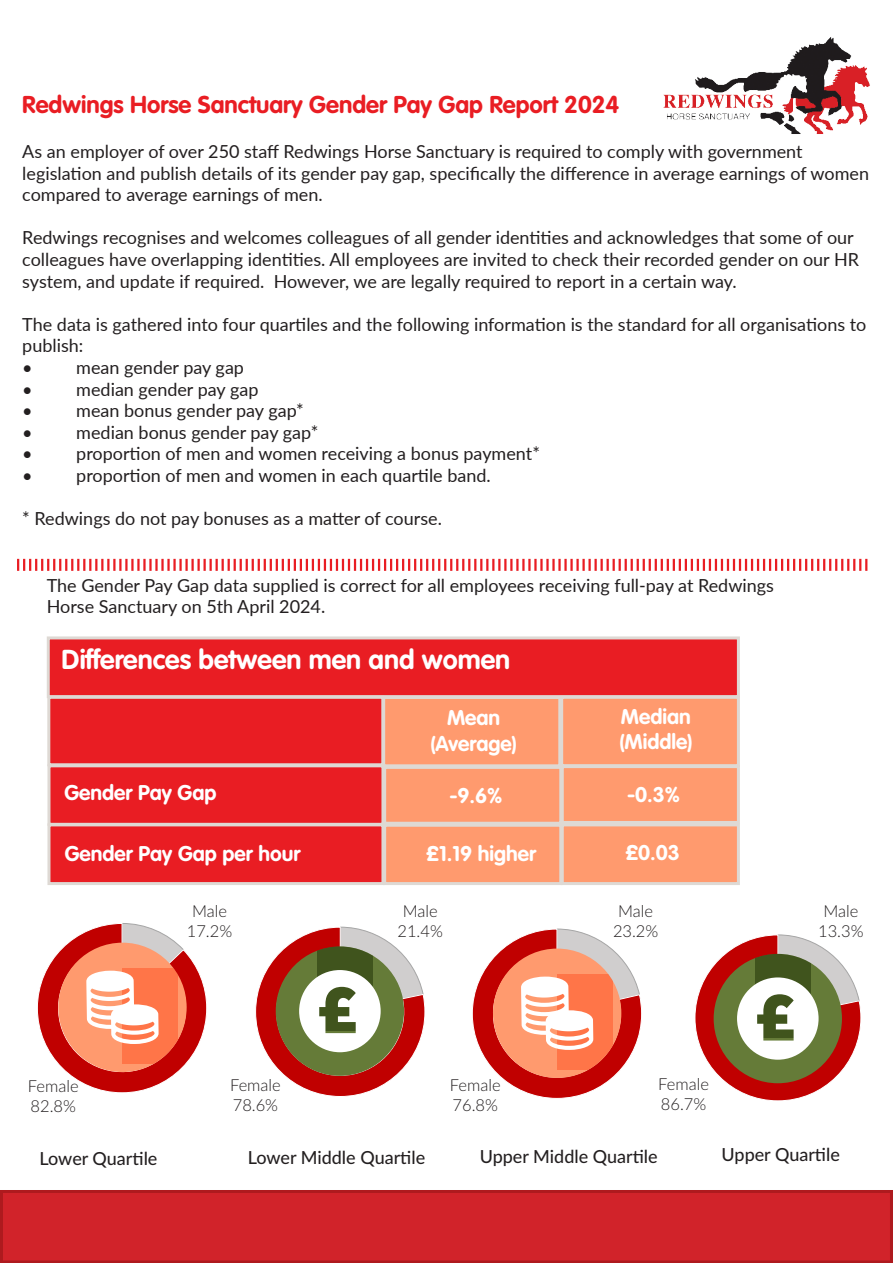
<style>
.page{position:relative;width:893px;height:1263px;background:#fff}
.page>*{position:absolute;margin:0;border:0;box-sizing:border-box;transform-origin:0 0}
.t1{font:700 27px "VAG Rounded LT Pro";color:#fff}
.t2{font:700 24px "VAG Rounded LT Pro";color:#e91d23}
.t3{font:700 21px "VAG Rounded LT Pro";color:#fff}
.t4{font:18px/21.6px "Lato";color:#231f20}
.t5{font:500 18px "Lato";color:#231f20}
.t6{font:300 16.5px/19.8px "Lato";color:#231f20;text-align:center}
</style>
<div class="page">
<img style="left:663px;top:37px;width:207px;height:97px">
<svg style="left:17px;top:559px;width:850px;height:12px"></svg>
<svg style="left:37px;top:923px;width:170px;height:170px"></svg>
<svg style="left:472px;top:928px;width:170px;height:171px"></svg>
<svg style="left:255px;top:926px;width:170px;height:171px"></svg>
<svg style="left:695px;top:934px;width:166px;height:167px"></svg>
<div style="left:2px;top:1191px;width:889px;height:71px;background:#d1232a"></div>
<div style="left:0;top:1190px;width:893px;height:73px;border:3px solid #ae1a1e"></div>
<div style="left:47px;top:636px;width:693px;height:62px;background:#e91d23;border:3px solid #ded9d4"></div>
<div style="left:49px;top:766px;width:334px;height:58px;background:#e91d23"></div>
<div style="left:47px;top:764px;width:337px;height:62px;border:3px solid #ded9d4"></div>
<div style="left:47px;top:696px;width:337px;height:70px;background:#e91d23;border:3px solid #ded9d4"></div>
<div style="left:49px;top:825px;width:334px;height:58px;background:#e91d23"></div>
<div style="left:47px;top:823px;width:337px;height:62px;border:3px solid #ded9d4"></div>
<div style="left:382px;top:696px;width:179px;height:71px;background:#ff9a6e;border:3px solid #ded9d4"></div>
<div style="left:560px;top:696px;width:180px;height:71px;background:#ff9a6e;border:3px solid #ded9d4"></div>
<div style="left:383px;top:766px;width:179px;height:59px;background:#ff9a6e;border:3px solid #ded9d4"></div>
<div style="left:383px;top:824px;width:179px;height:61px;background:#ff9a6e;border:3px solid #ded9d4"></div>
<div style="left:561px;top:765px;width:179px;height:59px;background:#ff9a6e;border:3px solid #ded9d4"></div>
<div style="left:561px;top:823px;width:179px;height:62px;background:#ff9a6e;border:3px solid #ded9d4"></div>
<p class="t2" style="left:22px;top:89px;width:599px">Redwings Horse Sanctuary Gender Pay Gap Report 2024</p>
<p class="t4" style="left:22px;top:140px;width:848px">As an employer of over 250 staff Redwings Horse Sanctuary is required to comply with government legislation and publish details of its gender pay gap, specifically the difference in average earnings of women compared to average earnings of men.</p>
<p class="t4" style="left:22px;top:226px;width:838px">Redwings recognises and welcomes colleagues of all gender identities and acknowledges that some of our colleagues have overlapping identities. All employees are invited to check their recorded gender on our HR system, and update if required. However, we are legally required to report in a certain way.</p>
<p class="t4" style="left:22px;top:313px;width:846px">The data is gathered into four quartiles and the following information is the standard for all organisations to publish:</p>
<p class="t4" style="left:22px;top:356px;width:12px">•</p>
<p class="t4" style="left:76px;top:356px;width:169px">mean gender pay gap</p>
<p class="t4" style="left:22px;top:377px;width:12px">•</p>
<p class="t4" style="left:76px;top:377px;width:184px">median gender pay gap</p>
<p class="t4" style="left:22px;top:399px;width:12px">•</p>
<p class="t4" style="left:76px;top:399px;width:229px">mean bonus gender pay gap*</p>
<p class="t4" style="left:22px;top:421px;width:12px">•</p>
<p class="t4" style="left:76px;top:421px;width:244px">median bonus gender pay gap*</p>
<p class="t4" style="left:22px;top:442px;width:12px">•</p>
<p class="t4" style="left:76px;top:442px;width:465px">proportion of men and women receiving a bonus payment*</p>
<p class="t4" style="left:22px;top:464px;width:12px">•</p>
<p class="t4" style="left:76px;top:464px;width:416px">proportion of men and women in each quartile band.</p>
<p class="t4" style="left:22px;top:507px;width:421px">* Redwings do not pay bonuses as a matter of course.</p>
<p class="t4" style="left:47px;top:574px;width:729px">The Gender Pay Gap data supplied is correct for all employees receiving full-pay at Redwings<br>Horse Sanctuary on 5th April 2024.</p>
<p class="t1" style="left:62px;top:642px;width:450px">Differences between men and women</p>
<p class="t3" style="left:447px;top:705px;width:55px">Mean</p>
<p class="t3" style="left:430px;top:730px;width:88px">(Average)</p>
<p class="t3" style="left:621px;top:703px;width:71px">Median</p>
<p class="t3" style="left:619px;top:729px;width:75px">(Middle)</p>
<p class="t3" style="left:64px;top:780px;width:154px">Gender Pay Gap</p>
<p class="t3" style="left:449px;top:782px;width:55px">-9.6%</p>
<p class="t3" style="left:627px;top:782px;width:55px">-0.3%</p>
<p class="t3" style="left:65px;top:840px;width:237px">Gender Pay Gap per hour</p>
<p class="t3" style="left:426px;top:840px;width:112px">£1.19 higher</p>
<p class="t3" style="left:625px;top:839px;width:56px">£0.03</p>
<p class="t6" style="left:187px;top:901px;width:47px">Male<br>17.2%</p>
<p class="t6" style="left:403px;top:901px;width:36px">Male</p>
<p class="t6" style="left:397px;top:921px;width:47px">21.4%</p>
<p class="t6" style="left:618px;top:901px;width:36px">Male</p>
<p class="t6" style="left:613px;top:921px;width:47px">23.2%</p>
<p class="t6" style="left:823px;top:900px;width:36px">Male</p>
<p class="t6" style="left:818px;top:920px;width:47px">13.3%</p>
<p class="t6" style="left:28px;top:1076px;width:52px">Female</p>
<p class="t6" style="left:31px;top:1096px;width:47px">82.8%</p>
<p class="t6" style="left:230px;top:1075px;width:52px">Female</p>
<p class="t6" style="left:233px;top:1095px;width:47px">78.6%</p>
<p class="t6" style="left:450px;top:1075px;width:52px">Female</p>
<p class="t6" style="left:453px;top:1095px;width:47px">76.8%</p>
<p class="t6" style="left:658px;top:1073px;width:52px">Female</p>
<p class="t6" style="left:661px;top:1093px;width:47px">86.7%</p>
<p class="t5" style="left:40px;top:1145px;width:119px">Lower Quartile</p>
<p class="t5" style="left:248px;top:1145px;width:179px">Lower Middle Quartile</p>
<p class="t5" style="left:480px;top:1143px;width:179px">Upper Middle Quartile</p>
<p class="t5" style="left:721px;top:1142px;width:120px">Upper Quartile</p>
</div>
